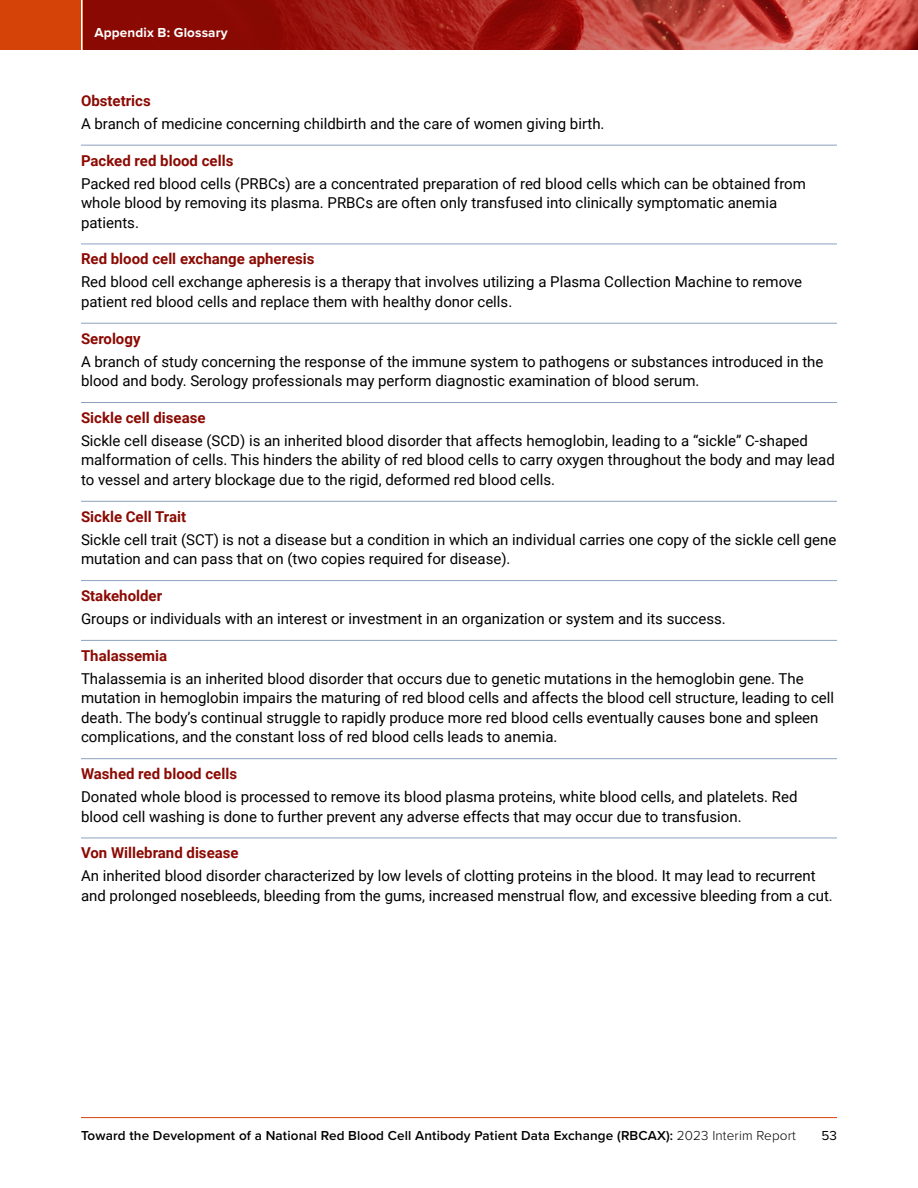
<style>
.page{position:relative;width:918px;height:1188px;background:#fff}
.page>*{position:absolute;margin:0;border:0;box-sizing:border-box;transform-origin:0 0}
.t1{font:15px/19.5px "Roboto";color:#000}
.t2{font:700 15px "Roboto";color:#8b0a03}
.t3{font:600 13.5px "Proxima Nova";letter-spacing:.01em;color:#000}
.t4{font:700 13.5px "Proxima Nova";letter-spacing:.01em;color:#fff}
.t5{font:13.5px "Proxima Nova";color:#000}
.s1{font-weight:300}
</style>
<div class="page">
<img style="left:82px;top:0;width:836px;height:50px">
<div style="left:0;top:0;width:82px;height:50px;background:#d54309"></div>
<hr style="left:81px;top:0;width:1px;height:54px;background:#fff">
<hr style="left:81px;top:1117px;width:756px;height:1px;background:#d54309">
<hr style="left:81px;top:145px;width:756px;height:1px;background:#8da1c0">
<hr style="left:81px;top:244px;width:756px;height:1px;background:#8da1c0">
<hr style="left:81px;top:323px;width:756px;height:1px;background:#8da1c0">
<hr style="left:81px;top:402px;width:756px;height:1px;background:#8da1c0">
<hr style="left:81px;top:501px;width:756px;height:1px;background:#8da1c0">
<hr style="left:81px;top:580px;width:756px;height:1px;background:#8da1c0">
<hr style="left:81px;top:640px;width:756px;height:1px;background:#8da1c0">
<hr style="left:81px;top:758px;width:756px;height:1px;background:#8da1c0">
<hr style="left:81px;top:838px;width:756px;height:1px;background:#8da1c0">
<p class="t4" style="left:94px;top:22px;width:135px">Appendix B: Glossary</p>
<h4 class="t2" style="left:81px;top:90px;width:71px">Obstetrics</h4>
<p class="t1" style="left:81px;top:113px;width:525px">A branch of medicine concerning childbirth and the care of women giving birth.</p>
<h4 class="t2" style="left:81px;top:150px;width:154px">Packed red blood cells</h4>
<p class="t1" style="left:81px;top:173px;width:726px">Packed red blood cells (PRBCs) are a concentrated preparation of red blood cells which can be obtained from whole blood by removing its plasma. PRBCs are often only transfused into clinically symptomatic anemia patients.</p>
<h4 class="t2" style="left:81px;top:248px;width:235px">Red blood cell exchange apheresis</h4>
<p class="t1" style="left:81px;top:272px;width:723px">Red blood cell exchange apheresis is a therapy that involves utilizing a Plasma Collection Machine to remove patient red blood cells and replace them with healthy donor cells.</p>
<h4 class="t2" style="left:81px;top:328px;width:61px">Serology</h4>
<p class="t1" style="left:81px;top:351px;width:744px">A branch of study concerning the response of the immune system to pathogens or substances introduced in the blood and body. Serology professionals may perform diagnostic examination of blood serum.</p>
<h4 class="t2" style="left:81px;top:407px;width:126px">Sickle cell disease</h4>
<p class="t1" style="left:81px;top:430px;width:755px">Sickle cell disease (SCD) is an inherited blood disorder that affects hemoglobin, leading to a “sickle” C-shaped malformation of cells. This hinders the ability of red blood cells to carry oxygen throughout the body and may lead to vessel and artery blockage due to the rigid, deformed red blood cells.</p>
<h4 class="t2" style="left:81px;top:506px;width:107px">Sickle Cell Trait</h4>
<p class="t1" style="left:81px;top:529px;width:757px">Sickle cell trait (SCT) is not a disease but a condition in which an individual carries one copy of the sickle cell gene mutation and can pass that on (two copies required for disease).</p>
<h4 class="t2" style="left:81px;top:585px;width:83px">Stakeholder</h4>
<p class="t1" style="left:81px;top:608px;width:646px">Groups or individuals with an interest or investment in an organization or system and its success.</p>
<h4 class="t2" style="left:81px;top:645px;width:88px">Thalassemia</h4>
<p class="t1" style="left:81px;top:668px;width:755px">Thalassemia is an inherited blood disorder that occurs due to genetic mutations in the hemoglobin gene. The mutation in hemoglobin impairs the maturing of red blood cells and affects the blood cell structure, leading to cell death. The body’s continual struggle to rapidly produce more red blood cells eventually causes bone and spleen complications, and the constant loss of red blood cells leads to anemia.</p>
<h4 class="t2" style="left:81px;top:763px;width:158px">Washed red blood cells</h4>
<p class="t1" style="left:81px;top:786px;width:718px">Donated whole blood is processed to remove its blood plasma proteins, white blood cells, and platelets. Red blood cell washing is done to further prevent any adverse effects that may occur due to transfusion.</p>
<h4 class="t2" style="left:81px;top:843px;width:159px">Von Willebrand disease</h4>
<p class="t1" style="left:81px;top:866px;width:753px">An inherited blood disorder characterized by low levels of clotting proteins in the blood. It may lead to recurrent and prolonged nosebleeds, bleeding from the gums, increased menstrual flow, and excessive bleeding from a cut.</p>
<p class="t3" style="left:81px;top:1125px;width:716px">Toward the Development of a National Red Blood Cell Antibody Patient Data Exchange (RBCAX): <span class="s1">2023 Interim Report</span></p>
<p class="t5" style="left:822px;top:1125px;width:17px">53</p>
</div>
